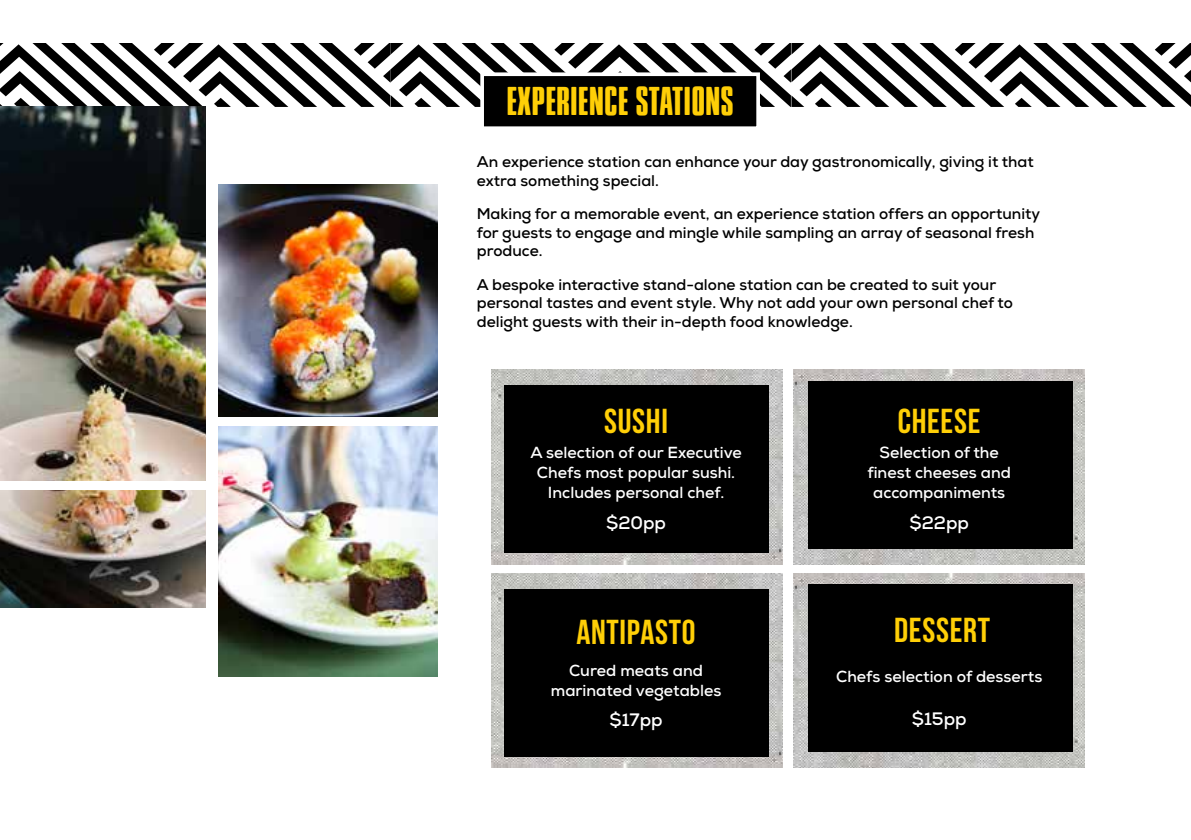
<style>
.page{position:relative;width:1191px;height:840px;background:#fff}
.page>*{position:absolute;margin:0;border:0;box-sizing:border-box;transform-origin:0 0}
.t1{font:700 34.6px "Bebas Neue";letter-spacing:.02em;color:#ffcf07}
.t2{font:34.6px "Soft Press";letter-spacing:.02em;color:#ffcf07}
.t3{font:700 18px "Nexa";color:#fff}
.t4{font:700 16px/20px "Nexa";color:#fff;text-align:center}
.t5{font:700 15.6px/18.6px "Nexa";color:#000}
</style>
<div class="page">
<img style="left:491px;top:369px;width:291px;height:194px">
<div style="left:504px;top:385px;width:264px;height:167px;background:#000"></div>
<img style="left:491px;top:573px;width:291px;height:194px">
<div style="left:504px;top:588px;width:264px;height:167px;background:#000"></div>
<img style="left:793px;top:573px;width:291px;height:194px">
<div style="left:808px;top:584px;width:264px;height:167px;background:#000"></div>
<img style="left:793px;top:369px;width:291px;height:194px">
<div style="left:808px;top:381px;width:264px;height:166px;background:#000"></div>
<svg style="left:0;top:43px;width:1191px;height:64px"></svg>
<img style="left:0;top:106px;width:206px;height:373px">
<img style="left:0;top:490px;width:206px;height:117px">
<img style="left:219px;top:184px;width:219px;height:232px">
<img style="left:219px;top:426px;width:219px;height:250px">
<div style="left:480px;top:72px;width:280px;height:58px;background:#000;border:4px solid #fff"></div>
<h1 class="t2" style="left:507px;top:79px;width:228px">EXPERIENCE STATIONS</h1>
<p class="t5" style="left:477px;top:152px;width:558px">An experience station can enhance your day gastronomically, giving it that extra something special.</p>
<p class="t5" style="left:477px;top:204px;width:565px">Making for a memorable event, an experience station offers an opportunity for guests to engage and mingle while sampling an array of seasonal fresh produce.</p>
<p class="t5" style="left:477px;top:275px;width:537px">A bespoke interactive stand-alone station can be created to suit your personal tastes and event style. Why not add your own personal chef to delight guests with their in-depth food knowledge.</p>
<h1 class="t1" style="left:604px;top:401px;width:65px">SUSHI</h1>
<p class="t4" style="left:530px;top:442px;width:213px">A selection of our Executive<br>Chefs most popular sushi.<br>Includes personal chef.</p>
<p class="t3" style="left:606px;top:511px;width:61px">$20pp</p>
<h1 class="t1" style="left:576px;top:612px;width:121px">ANTIPASTO</h1>
<p class="t4" style="left:551px;top:659px;width:172px">Cured meats and marinated vegetables</p>
<p class="t3" style="left:609px;top:708px;width:55px">$17pp</p>
<h1 class="t1" style="left:897px;top:401px;width:84px">CHEESE</h1>
<p class="t4" style="left:867px;top:442px;width:145px">Selection of the finest cheeses and accompaniments</p>
<p class="t3" style="left:909px;top:511px;width:61px">$22pp</p>
<h1 class="t1" style="left:894px;top:611px;width:97px">DESSERT</h1>
<p class="t4" style="left:836px;top:665px;width:208px">Chefs selection of desserts</p>
<p class="t3" style="left:911px;top:706px;width:56px">$15pp</p>
</div>
